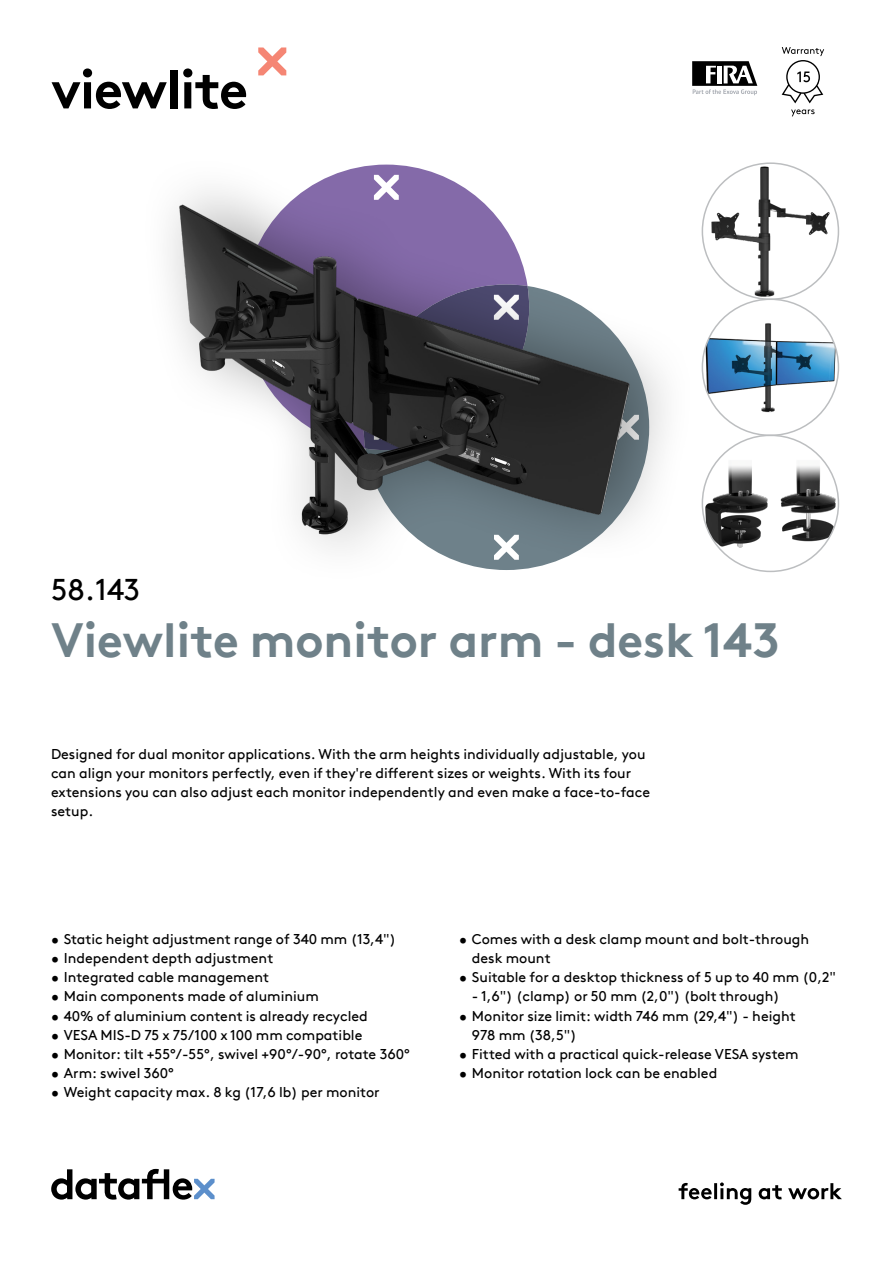
<style>
.page{position:relative;width:893px;height:1263px;background:#fff}
.page>*{position:absolute;margin:0;border:0;box-sizing:border-box;transform-origin:0 0}
.hoofdstuk{font:700 54px "Brown Pro TT";letter-spacing:-.02em;color:#000}
.productnaam{font:700 48px "Brown Pro TT";color:#6f8189}
.productnummer{font:30px "Brown Pro TT";color:#000}
.omschrijving{font:14.25px/19.2px "Brown Pro TT";color:#000}
</style>
<div class="page">
<svg style="left:51px;top:1169px;width:164px;height:30px"></svg>
<svg style="left:679px;top:1182px;width:163px;height:23px"></svg>
<svg style="left:258px;top:47px;width:28px;height:28px"></svg>
<img style="left:702px;top:163px;width:136px;height:136px;border-radius:68px">
<img style="left:702px;top:299px;width:136px;height:136px;border-radius:68px">
<img style="left:702px;top:435px;width:136px;height:136px;border-radius:68px">
<img style="left:168px;top:164px;width:473px;height:406px">
<svg style="left:692px;top:61px;width:65px;height:34px"></svg>
<svg style="left:782px;top:47px;width:42px;height:56px"></svg>
<svg style="left:791px;top:109px;width:24px;height:7px"></svg>
<p class="hoofdstuk" style="left:51px;top:46px;width:198px">viewlite</p>
<p class="productnummer" style="left:51px;top:566px;width:91px">58.143</p>
<p class="productnaam" style="left:51px;top:601px;width:730px">Viewlite monitor arm - desk 143</p>
<p class="omschrijving" style="left:51px;top:743px;width:601px">Designed for dual monitor applications. With the arm heights individually adjustable, you can align your monitors perfectly, even if they're different sizes or weights. With its four extensions you can also adjust each monitor independently and even make a face-to-face setup.</p>
<p class="omschrijving" style="left:51px;top:928px;width:346px">• Static height adjustment range of 340 mm (13,4")</p>
<p class="omschrijving" style="left:51px;top:947px;width:224px">• Independent depth adjustment</p>
<p class="omschrijving" style="left:51px;top:966px;width:220px">• Integrated cable management</p>
<p class="omschrijving" style="left:51px;top:986px;width:269px">• Main components made of aluminium</p>
<p class="omschrijving" style="left:51px;top:1005px;width:318px">• 40% of aluminium content is already recycled</p>
<p class="omschrijving" style="left:51px;top:1024px;width:313px">• VESA MIS-D 75 x 75/100 x 100 mm compatible</p>
<p class="omschrijving" style="left:51px;top:1043px;width:360px">• Monitor: tilt +55°/-55°, swivel +90°/-90°, rotate 360°</p>
<p class="omschrijving" style="left:51px;top:1062px;width:124px">• Arm: swivel 360°</p>
<p class="omschrijving" style="left:51px;top:1081px;width:330px">• Weight capacity max. 8 kg (17,6 lb) per monitor</p>
<p class="omschrijving" style="left:472px;top:928px;width:339px;text-indent:-13px">• Comes with a desk clamp mount and bolt-through desk mount</p>
<p class="omschrijving" style="left:459px;top:966px;width:378px">• Suitable for a desktop thickness of 5 up to 40 mm (0,2"</p>
<p class="omschrijving" style="left:472px;top:986px;width:309px">- 1,6") (clamp) or 50 mm (2,0") (bolt through)</p>
<p class="omschrijving" style="left:472px;top:1005px;width:325px;text-indent:-13px">• Monitor size limit: width 746 mm (29,4") - height<br>978 mm (38,5")</p>
<p class="omschrijving" style="left:459px;top:1043px;width:341px">• Fitted with a practical quick-release VESA system</p>
<p class="omschrijving" style="left:459px;top:1062px;width:260px">• Monitor rotation lock can be enabled</p>
</div>
